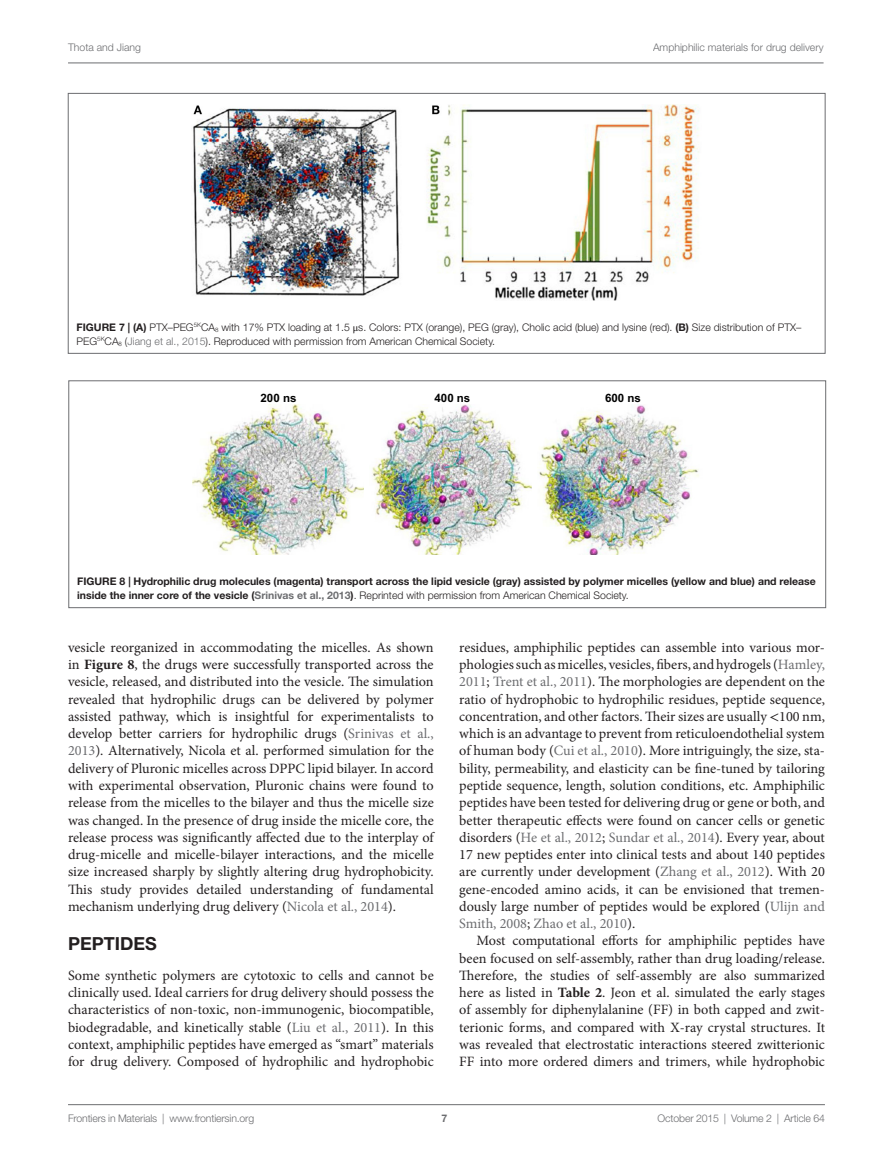
<style>
.page{position:relative;width:893px;height:1170px;background:#fff}
.page>*{position:absolute;margin:0;border:0;box-sizing:border-box;transform-origin:0 0}
.t1{font:700 18px "Helvetica Neue LT Std";color:#231f20}
.t2{font:14.25px/17.2px "Minion Pro";color:#231f20;text-align:justify}
.t3{font:700 11.55px "Arial";letter-spacing:.005em;color:#000}
.t4{font:700 10.5px/14.2px "Helvetica Neue LT Std";color:#231f20}
.t5{font:300 10.5px/14.2px "Helvetica Neue LT Std";color:#231f20}
.t6{font:300 10.5px "Helvetica Neue LT Std";letter-spacing:-.015em;color:#6c6d70}
.t7{font:700 10.5px "Helvetica Neue LT Std";color:#6c6d70}
.s1{font-weight:700}
.s2{font-family:"STIX General";font-weight:400}
.s3{color:#6c6d70}
.s4{font-weight:300}
.s5{font-family:"STIX General"}
</style>
<div class="page">
<img style="left:193px;top:105px;width:506px;height:195px">
<div style="left:68px;top:93px;width:757px;height:260px;border:1px solid #6c6d70"></div>
<img style="left:192px;top:405px;width:172px;height:149px">
<img style="left:372px;top:405px;width:159px;height:149px">
<img style="left:539px;top:404px;width:160px;height:151px">
<div style="left:69px;top:380px;width:757px;height:228px;border:1px solid #6c6d70"></div>
<hr style="left:68px;top:1104px;width:757px;height:1px;background:#6c6d70">
<hr style="left:68px;top:63px;width:756px;height:1px;background:#6c6d70">
<p class="t6" style="left:68px;top:41px;width:74px">Thota and Jiang</p>
<p class="t6" style="left:653px;top:41px;width:172px">Amphiphilic materials for drug delivery</p>
<p class="t5" style="left:77px;top:319px;width:726px"><span class="s1">FIGURE 7 | (A)</span> PTX–PEG<sup>5K</sup>CA<sub>8</sub> with 17% PTX loading at 1.5 <span class="s2">μ</span>s. Colors: PTX (orange), PEG (gray), Cholic acid (blue) and lysine (red). <span class="s1">(B)</span> Size distribution of PTX–<br>PEG<sup>5K</sup>CA<sub>8</sub> (<span class="s3">Jiang et al., 2015</span>). Reproduced with permission from American Chemical Society.</p>
<p class="t3" style="left:260px;top:390px;width:38px">200 ns</p>
<p class="t3" style="left:434px;top:390px;width:37px">400 ns</p>
<p class="t3" style="left:605px;top:390px;width:37px">600 ns</p>
<p class="t4" style="left:77px;top:574px;width:740px">FIGURE 8 | Hydrophilic drug molecules (magenta) transport across the lipid vesicle (gray) assisted by polymer micelles (yellow and blue) and release inside the inner core of the vesicle (<span class="s3">Srinivas et al., 2013</span>)<span class="s4">. Reprinted with permission from American Chemical Society.</span></p>
<p class="t2" style="left:68px;top:638px;width:367px">vesicle reorganized in accommodating the micelles. As shown in <span class="s1">Figure 8</span>, the drugs were successfully transported across the vesicle, released, and distributed into the vesicle. The simulation revealed that hydrophilic drugs can be delivered by polymer assisted pathway, which is insightful for experimentalists to develop better carriers for hydrophilic drugs (<span class="s3">Srinivas et al., 2013</span>). Alternatively, Nicola et al. performed simulation for the delivery of Pluronic micelles across DPPC lipid bilayer. In accord with experimental observation, Pluronic chains were found to release from the micelles to the bilayer and thus the micelle size was changed. In the presence of drug inside the micelle core, the release process was significantly affected due to the interplay of drug-micelle and micelle-bilayer interactions, and the micelle size increased sharply by slightly altering drug hydrophobicity.<br>This study provides detailed understanding of fundamental mechanism underlying drug delivery (<span class="s3">Nicola et al., 2014</span>).</p>
<p class="t1" style="left:68px;top:932px;width:90px">PEPTIDES</p>
<p class="t2" style="left:68px;top:966px;width:367px">Some synthetic polymers are cytotoxic to cells and cannot be clinically used. Ideal carriers for drug delivery should possess the characteristics of non-toxic, non-immunogenic, biocompatible, biodegradable, and kinetically stable (<span class="s3">Liu et al., 2011</span>). In this context, amphiphilic peptides have emerged as “smart” materials for drug delivery. Composed of hydrophilic and hydrophobic</p>
<p class="t2" style="left:459px;top:638px;width:367px">residues, amphiphilic peptides can assemble into various mor&shy;phologies such as micelles, vesicles, fibers, and hydrogels (<span class="s3">Hamley, 2011</span>; <span class="s3">Trent et al., 2011</span>). The morphologies are dependent on the ratio of hydrophobic to hydrophilic residues, peptide sequence, concentration, and other factors. Their sizes are usually <span class="s5">&lt;</span>100 nm, which is an advantage to prevent from reticuloendothelial system of human body (<span class="s3">Cui et al., 2010</span>). More intriguingly, the size, sta&shy;bility, permeability, and elasticity can be fine-tuned by tailoring peptide sequence, length, solution conditions, etc. Amphiphilic peptides have been tested for delivering drug or gene or both, and better therapeutic effects were found on cancer cells or genetic disorders (<span class="s3">He et al., 2012</span>; <span class="s3">Sundar et al., 2014</span>). Every year, about 17 new peptides enter into clinical tests and about 140 peptides are currently under development (<span class="s3">Zhang et al., 2012</span>). With 20 gene-encoded amino acids, it can be envisioned that tremen&shy;dously large number of peptides would be explored (<span class="s3">Ulijn and Smith, 2008</span>; <span class="s3">Zhao et al., 2010</span>).</p>
<p class="t2" style="left:459px;top:932px;width:367px;text-indent:17px">Most computational efforts for amphiphilic peptides have been focused on self-assembly, rather than drug loading/release.<br>Therefore, the studies of self-assembly are also summarized here as listed in <span class="s1">Table 2</span>. Jeon et al. simulated the early stages of assembly for diphenylalanine (FF) in both capped and zwit&shy;terionic forms, and compared with X-ray crystal structures. It was revealed that electrostatic interactions steered zwitterionic FF into more ordered dimers and trimers, while hydrophobic</p>
<p class="t6" style="left:68px;top:1111px;width:188px">Frontiers in Materials | www.frontiersin.org</p>
<p class="t7" style="left:441px;top:1111px;width:7px">7</p>
<p class="t6" style="left:658px;top:1111px;width:169px">October 2015 | Volume 2 | Article 64</p>
</div>
